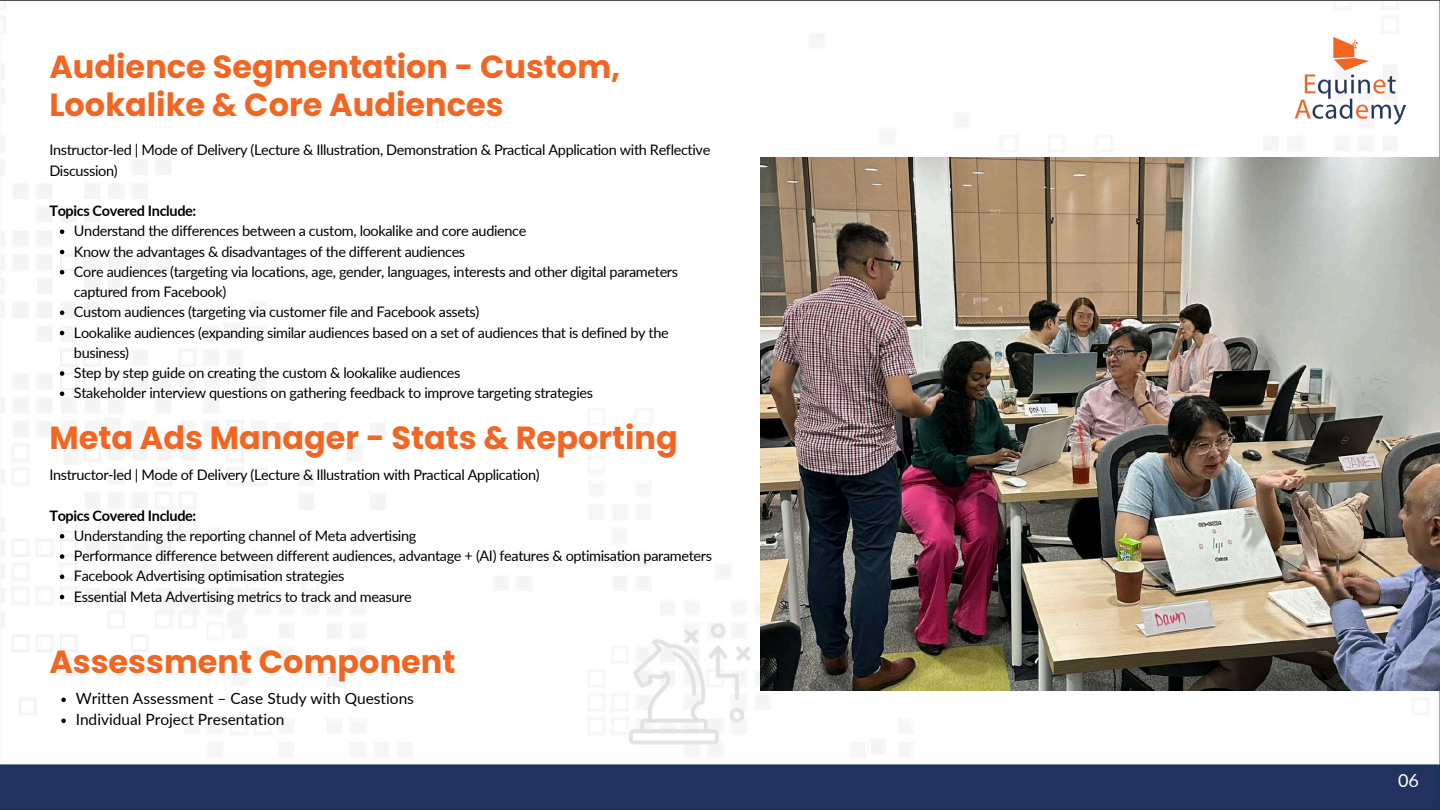
<style>
.page{position:relative;width:1440px;height:810px;background:#fff}
.page>*{position:absolute;margin:0;border:0;box-sizing:border-box;transform-origin:0 0}
.t1{font:700 32px/38.2px "Poppins";color:#f26623}
.t2{font:18px "Lato";color:#fff}
.t3{font:15.5px/21px "Lato";color:#000}
.t4{font:14.5px/20.2px "Lato";letter-spacing:-.025em;color:#000}
.t5{font:700 14.5px "Lato";letter-spacing:-.025em;color:#000}
</style>
<div class="page">
<img style="left:0;top:0;width:1440px;height:810px">
<img style="left:1274px;top:4px;width:154px;height:154px">
<img style="left:761px;top:158px;width:679px;height:532px">
<svg style="left:60px;top:230px;width:4px;height:4px"></svg>
<svg style="left:60px;top:250px;width:4px;height:4px"></svg>
<svg style="left:60px;top:270px;width:4px;height:5px"></svg>
<svg style="left:60px;top:311px;width:4px;height:4px"></svg>
<svg style="left:60px;top:331px;width:4px;height:4px"></svg>
<svg style="left:60px;top:371px;width:4px;height:5px"></svg>
<svg style="left:60px;top:392px;width:4px;height:4px"></svg>
<svg style="left:61px;top:698px;width:5px;height:4px"></svg>
<svg style="left:61px;top:719px;width:5px;height:4px"></svg>
<svg style="left:60px;top:534px;width:4px;height:5px"></svg>
<svg style="left:60px;top:554px;width:4px;height:5px"></svg>
<svg style="left:60px;top:575px;width:4px;height:4px"></svg>
<svg style="left:60px;top:595px;width:4px;height:4px"></svg>
<h1 class="t1" style="left:49px;top:47px;width:573px">Audience Segmentation - Custom,<br>Lookalike &amp; Core Audiences</h1>
<p class="t4" style="left:49px;top:140px;width:663px">Instructor-led | Mode of Delivery (Lecture &amp; Illustration, Demonstration &amp; Practical Application with Reflective<br>Discussion)</p>
<p class="t5" style="left:49px;top:202px;width:148px">Topics Covered Include:</p>
<p class="t4" style="left:74px;top:221px;width:606px">Understand the differences between a custom, lookalike and core audience<br>Know the advantages &amp; disadvantages of the different audiences<br>Core audiences (targeting via locations, age, gender, languages, interests and other digital parameters captured from Facebook)<br>Custom audiences (targeting via customer file and Facebook assets)<br>Lookalike audiences (expanding similar audiences based on a set of audiences that is defined by the business)<br>Step by step guide on creating the custom &amp; lookalike audiences<br>Stakeholder interview questions on gathering feedback to improve targeting strategies</p>
<h1 class="t1" style="left:49px;top:419px;width:630px">Meta Ads Manager - Stats &amp; Reporting</h1>
<p class="t4" style="left:49px;top:464px;width:492px">Instructor-led | Mode of Delivery (Lecture &amp; Illustration with Practical Application)</p>
<p class="t5" style="left:49px;top:506px;width:148px">Topics Covered Include:</p>
<p class="t4" style="left:74px;top:525px;width:640px">Understanding the reporting channel of Meta advertising<br>Performance difference between different audiences, advantage + (AI) features &amp; optimisation parameters Facebook Advertising optimisation strategies<br>Essential Meta Advertising metrics to track and measure</p>
<h1 class="t1" style="left:49px;top:643px;width:408px">Assessment Component</h1>
<p class="t3" style="left:76px;top:688px;width:340px">Written Assessment – Case Study with Questions<br>Individual Project Presentation</p>
<p class="t2" style="left:1398px;top:769px;width:22px">06</p>
</div>
